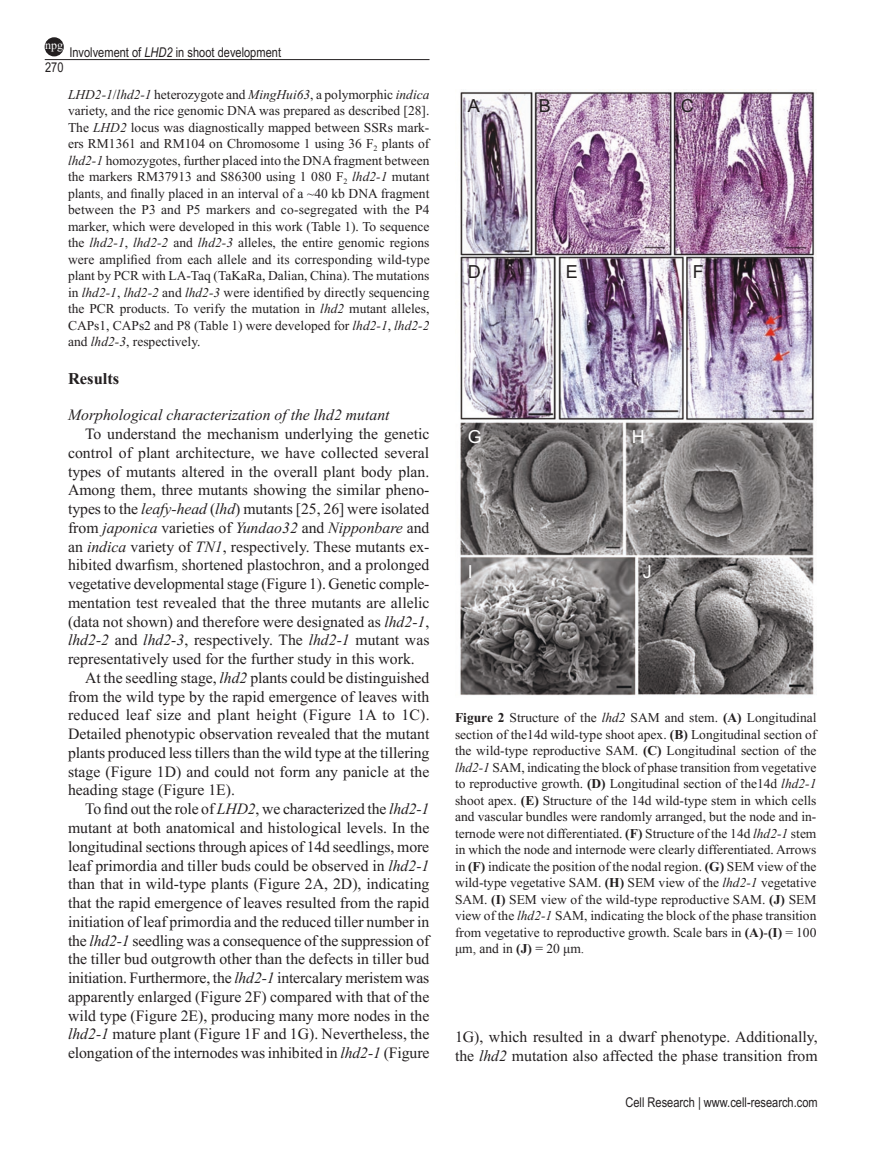
<style>
.page{position:relative;width:893px;height:1170px;background:#fff}
.page>*{position:absolute;margin:0;border:0;box-sizing:border-box;transform-origin:0 0}
.t1{font:18px "Arial";color:#231f20}
.t2{font:18px "Arial";color:#fff}
.t3{font:700 16.5px "Times New Roman";color:#231f20}
.t4{font:15.75px/18.8px "Times New Roman";color:#231f20}
.t5{font:15.75px "Times New Roman PSMT2";color:#231f20}
.t6{font:italic 15.75px "Times New Roman";color:#231f20}
.t7{font:13.5px/16.5px "Times New Roman";color:#231f20;text-align:justify}
.t8{font:13.5px "Times New Roman PSMT2";color:#231f20}
.t9{font:13.5px "Arial Narrow";color:#231f20}
.t10{font:12px "Times New Roman";color:#fff}
.s1{font-style:italic}
.s2{font-family:"Times New Roman"}
.s3{font-family:"Times New Roman";font-style:italic}
.s4{font-family:"Times New Roman PSMT2"}
.s5{font-weight:700}
.s6{font-family:"Times New Roman";font-weight:700}
</style>
<div class="page">
<hr style="left:45px;top:59px;width:385px;height:1px;background:#231f20">
<div style="left:45px;top:38px;width:18px;height:18px;background:#231f20;border-radius:50%"></div>
<div style="left:45px;top:37px;width:19px;height:19px;border:2px solid #231f20;border-radius:50%"></div>
<img style="left:460px;top:89px;width:355px;height:607px">
<p class="t10" style="left:45px;top:37px;width:19px">npg</p>
<p class="t9" style="left:69px;top:43px;width:213px">Involvement of <span class="s1">LHD2</span> in shoot development</p>
<p class="t9" style="left:45px;top:58px;width:20px">270</p>
<p class="t7" style="left:68px;top:86px;width:363px"><span class="s1">LHD2-1</span>/<span class="s1">lhd2-1</span> heterozygote and <span class="s1">MingHui63</span>, a polymorphic <span class="s1">indica </span>variety, and the rice genomic DNA was prepared as described [28].<br>The <span class="s1">LHD2</span> locus was diagnostically mapped between SSRs mark&shy;ers RM1361 and RM104 on Chromosome 1 using 36 F<sub>2</sub> plants of <span class="s1">lhd2-1</span> homozygotes, further placed into the DNA fragment between the markers RM37913 and S86300 using 1 080 F<sub>2</sub> <span class="s1">lhd2-1</span> mutant</p>
<p class="t8" style="left:68px;top:184px;width:363px">plants, and finally placed in an interval of a ~40 kb DNA fragment</p>
<p class="t7" style="left:68px;top:201px;width:363px">between the P3 and P5 markers and co-segregated with the P4 marker, which were developed in this work (Table 1). To sequence the <span class="s1">lhd2-1</span>, <span class="s1">lhd2-2</span> and <span class="s1">lhd2-3</span> alleles, the entire genomic regions</p>
<p class="t8" style="left:68px;top:250px;width:363px">were amplified from each allele and its corresponding wild-type</p>
<p class="t7" style="left:68px;top:267px;width:363px">plant by PCR with LA-Taq (TaKaRa, Dalian, China). The mutations</p>
<p class="t8" style="left:68px;top:283px;width:363px"><span class="s2">in</span> <span class="s3">lhd2-1</span><span class="s2">,</span> <span class="s3">lhd2-2</span> <span class="s2">and</span> <span class="s3">lhd2-3</span> were identified by directly sequencing</p>
<p class="t7" style="left:68px;top:300px;width:363px">the PCR products. To verify the mutation in <span class="s1">lhd2</span> mutant alleles, CAPs1, CAPs2 and P8 (Table 1) were developed for <span class="s1">lhd2-1</span>, <span class="s1">lhd2-2 </span>and <span class="s1">lhd2-3</span>, respectively.</p>
<p class="t3" style="left:68px;top:367px;width:53px">Results</p>
<p class="t6" style="left:68px;top:404px;width:323px">Morphological characterization of the lhd2 mutant</p>
<p class="t4" style="left:68px;top:424px;width:363px;text-align:justify;text-indent:17px">To understand the mechanism underlying the genetic control of plant architecture, we have collected several types of mutants altered in the overall plant body plan.<br>Among them, three mutants showing the similar pheno&shy;types to the <span class="s1">leafy-head</span> (<span class="s1">lhd</span>) mutants [25, 26] were isolated from <span class="s1">japonica</span> varieties of <span class="s1">Yundao32</span> and <span class="s1">Nipponbare</span> and an <span class="s1">indica</span> variety of <span class="s1">TN1</span>, respectively. These mutants ex-</p>
<p class="t5" style="left:68px;top:554px;width:363px">hibited dwarfism, shortened plastochron, and a prolonged</p>
<p class="t4" style="left:68px;top:574px;width:363px">vegetative developmental stage (Figure 1). Genetic comple-</p>
<p class="t4" style="left:68px;top:593px;width:363px">mentation test revealed that the three mutants are allelic</p>
<p class="t4" style="left:68px;top:611px;width:363px">(data not shown) and therefore were designated as <span class="s1">lhd2-1</span>,</p>
<p class="t4" style="left:68px;top:630px;width:363px"><span class="s1">lhd2-2</span> and <span class="s1">lhd2-3</span>, respectively. The <span class="s1">lhd2-1</span> mutant was</p>
<p class="t4" style="left:68px;top:649px;width:348px">representatively used for the further study in this work.</p>
<p class="t4" style="left:85px;top:668px;width:346px">At the seedling stage, <span class="s1">lhd2</span> plants could be distinguished</p>
<p class="t4" style="left:68px;top:686px;width:363px">from the wild type by the rapid emergence of leaves with</p>
<p class="t4" style="left:68px;top:705px;width:363px">reduced leaf size and plant height (Figure 1A to 1C).</p>
<p class="t4" style="left:68px;top:724px;width:363px">Detailed phenotypic observation revealed that the mutant</p>
<p class="t4" style="left:68px;top:743px;width:363px">plants produced less tillers than the wild type at the tillering</p>
<p class="t4" style="left:68px;top:761px;width:363px">stage (Figure 1D) and could not form any panicle at the</p>
<p class="t4" style="left:68px;top:780px;width:169px">heading stage (Figure 1E).</p>
<p class="t4" style="left:85px;top:799px;width:346px"><span class="s4">To find out the role of</span> <span class="s1">LHD2</span>, we characterized the <span class="s1">lhd2-1</span></p>
<p class="t4" style="left:68px;top:818px;width:363px">mutant at both anatomical and histological levels. In the</p>
<p class="t4" style="left:68px;top:836px;width:363px">longitudinal sections through apices of 14d seedlings, more</p>
<p class="t4" style="left:68px;top:855px;width:363px">leaf primordia and tiller buds could be observed in <span class="s1">lhd2-1</span></p>
<p class="t4" style="left:68px;top:874px;width:363px">than that in wild-type plants (Figure 2A, 2D), indicating</p>
<p class="t4" style="left:68px;top:893px;width:363px">that the rapid emergence of leaves resulted from the rapid</p>
<p class="t4" style="left:68px;top:911px;width:363px">initiation of leaf primordia and the reduced tiller number in</p>
<p class="t4" style="left:68px;top:930px;width:363px">the <span class="s1">lhd2-1</span> seedling was a consequence of the suppression of</p>
<p class="t4" style="left:68px;top:949px;width:363px">the tiller bud outgrowth other than the defects in tiller bud</p>
<p class="t4" style="left:68px;top:968px;width:363px">initiation. Furthermore, the <span class="s1">lhd2-1</span> intercalary meristem was</p>
<p class="t4" style="left:68px;top:986px;width:363px">apparently enlarged (Figure 2F) compared with that of the</p>
<p class="t4" style="left:68px;top:1005px;width:363px">wild type (Figure 2E), producing many more nodes in the</p>
<p class="t4" style="left:68px;top:1024px;width:363px"><span class="s1">lhd2-1</span> mature plant (Figure 1F and 1G). Nevertheless, the</p>
<p class="t4" style="left:68px;top:1043px;width:363px">elongation of the internodes was inhibited in <span class="s1">lhd2-1</span> (Figure</p>
<p class="t1" style="left:468px;top:94px;width:14px">A</p>
<p class="t1" style="left:539px;top:94px;width:14px">B</p>
<p class="t1" style="left:681px;top:94px;width:14px">C</p>
<p class="t1" style="left:468px;top:260px;width:14px">D</p>
<p class="t1" style="left:566px;top:260px;width:14px">E</p>
<p class="t1" style="left:693px;top:260px;width:12px">F</p>
<p class="t2" style="left:468px;top:424px;width:16px">G</p>
<p class="t2" style="left:632px;top:424px;width:14px">H</p>
<p class="t2" style="left:468px;top:560px;width:7px">I</p>
<p class="t2" style="left:643px;top:560px;width:10px">J</p>
<p class="t7" style="left:455px;top:709px;width:363px"><span class="s5">Figure 2</span> Structure of the <span class="s1">lhd2</span> SAM and stem. <span class="s5">(A)</span> Longitudinal section of the14d wild-type shoot apex. <span class="s5">(B)</span> Longitudinal section of the wild-type reproductive SAM. <span class="s5">(C)</span> Longitudinal section of the <span class="s1">lhd2-1</span> SAM, indicating the block of phase transition from vegetative to reproductive growth. <span class="s5">(D)</span> Longitudinal section of the14d <span class="s1">lhd2-1 </span>shoot apex. <span class="s5">(E)</span> Structure of the 14d wild-type stem in which cells and vascular bundles were randomly arranged, but the node and in&shy;ternode were not differentiated. <span class="s5">(F)</span> Structure of the 14d <span class="s1">lhd2-1</span> stem in which the node and internode were clearly differentiated. Arrows in <span class="s5">(F)</span> indicate the position of the nodal region. <span class="s5">(G)</span> SEM view of the wild-type vegetative SAM. <span class="s5">(H)</span> SEM view of the <span class="s1">lhd2-1</span> vegetative SAM. <span class="s5">(I)</span> SEM view of the wild-type reproductive SAM. <span class="s5">(J)</span> SEM view of the <span class="s1">lhd2-1</span> SAM, indicating the block of the phase transition from vegetative to reproductive growth. Scale bars in <span class="s5">(A)</span>-<span class="s5">(I)</span> = 100</p>
<p class="t8" style="left:455px;top:939px;width:131px">μm, and in <span class="s6">(J)</span> = 20 μm.</p>
<p class="t4" style="left:455px;top:1026px;width:364px">1G), which resulted in a dwarf phenotype. Additionally, the <span class="s1">lhd2</span> mutation also affected the phase transition from</p>
<p class="t9" style="left:625px;top:1092px;width:194px">Cell Research | www.cell-research.com</p>
</div>
